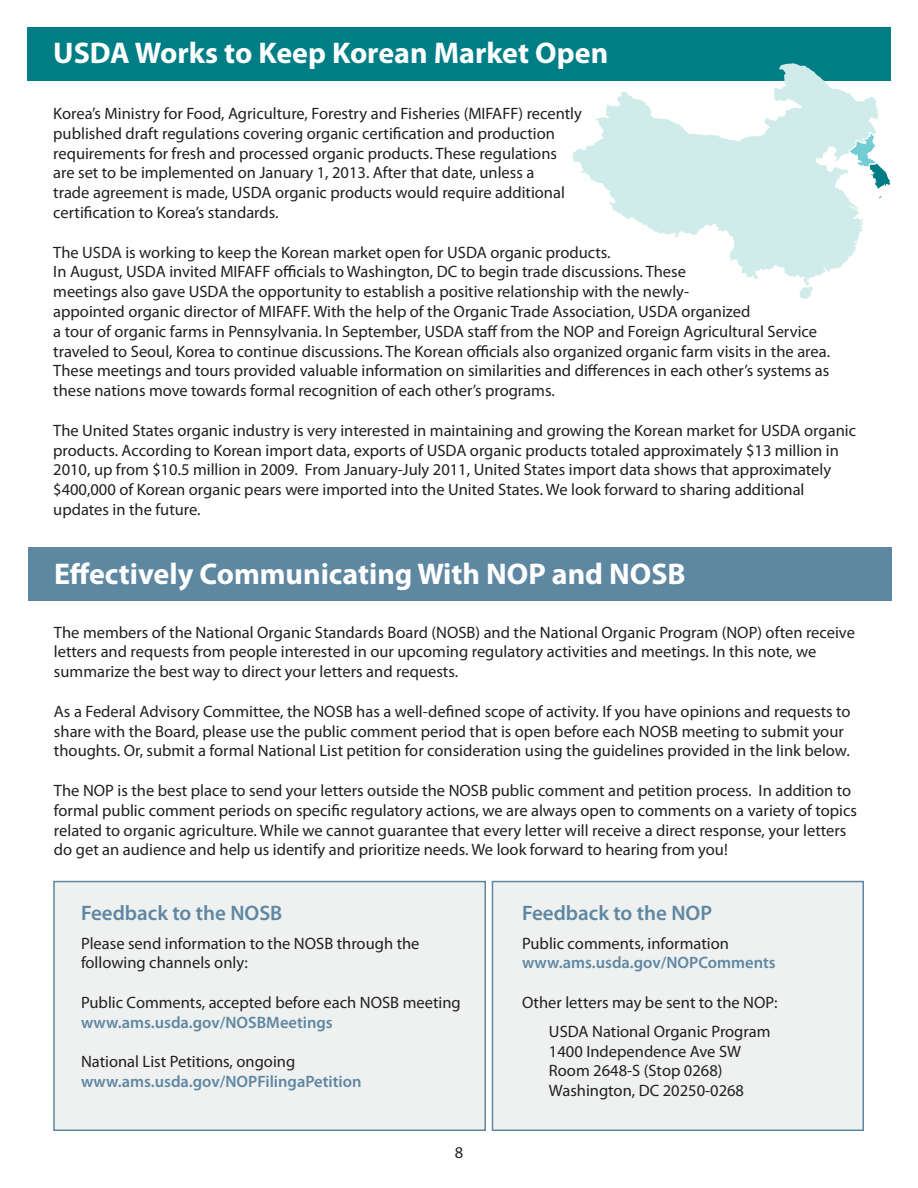
<style>
.page{position:relative;width:918px;height:1188px;background:#fff}
.page>*{position:absolute;margin:0;border:0;box-sizing:border-box;transform-origin:0 0}
.t1{font:700 30px "Myriad Pro";color:#fff}
.t2{font:600 21px "Myriad Pro";color:#5e87a2}
.t3{font:16.5px/19.8px "Myriad Pro";color:#231f20}
.t4{font:600 16.5px "Myriad Pro";color:#5e87a2}
</style>
<div class="page">
<div style="left:28px;top:548px;width:864px;height:54px;background:#5e87a2"></div>
<div style="left:27px;top:27px;width:864px;height:54px;background:#007e86"></div>
<svg style="left:572px;top:63px;width:306px;height:217px;fill:#cfebea"></svg>
<svg style="left:826px;top:269px;width:7px;height:6px"></svg>
<svg style="left:799px;top:268px;width:31px;height:31px"></svg>
<svg style="left:835px;top:129px;width:55px;height:71px"></svg>
<div style="left:53px;top:881px;width:433px;height:250px;background:#eff0f0;border:2px solid #5e87a2"></div>
<div style="left:492px;top:881px;width:372px;height:250px;background:#eff0f0;border:2px solid #5e87a2"></div>
<h1 class="t1" style="left:53px;top:33px;width:556px">USDA Works to Keep Korean Market Open</h1>
<p class="t3" style="left:53px;top:103px;width:530px">Korea’s Ministry for Food, Agriculture, Forestry and Fisheries (MIFAFF) recently published draft regulations covering organic certification and production requirements for fresh and processed organic products. These regulations are set to be implemented on January 1, 2013. After that date, unless a<br>trade agreement is made, USDA organic products would require additional certification to Korea’s standards.</p>
<p class="t3" style="left:53px;top:242px;width:778px">The USDA is working to keep the Korean market open for USDA organic products.<br>In August, USDA invited MIFAFF officials to Washington, DC to begin trade discussions. These<br>meetings also gave USDA the opportunity to establish a positive relationship with the newly-<br>appointed organic director of MIFAFF. With the help of the Organic Trade Association, USDA organized<br>a tour of organic farms in Pennsylvania. In September, USDA staff from the NOP and Foreign Agricultural Service traveled to Seoul, Korea to continue discussions. The Korean officials also organized organic farm visits in the area.<br>These meetings and tours provided valuable information on similarities and differences in each other’s systems as these nations move towards formal recognition of each other’s programs.</p>
<p class="t3" style="left:53px;top:420px;width:804px">The United States organic industry is very interested in maintaining and growing the Korean market for USDA organic products. According to Korean import data, exports of USDA organic products totaled approximately $13 million in 2010, up from $10.5 million in 2009. From January-July 2011, United States import data shows that approximately $400,000 of Korean organic pears were imported into the United States. We look forward to sharing additional updates in the future.</p>
<h1 class="t1" style="left:54px;top:554px;width:633px">Effectively Communicating With NOP and NOSB</h1>
<p class="t3" style="left:54px;top:622px;width:802px">The members of the National Organic Standards Board (NOSB) and the National Organic Program (NOP) often receive letters and requests from people interested in our upcoming regulatory activities and meetings. In this note, we summarize the best way to direct your letters and requests.</p>
<p class="t3" style="left:54px;top:701px;width:798px">As a Federal Advisory Committee, the NOSB has a well-defined scope of activity. If you have opinions and requests to share with the Board, please use the public comment period that is open before each NOSB meeting to submit your thoughts. Or, submit a formal National List petition for consideration using the guidelines provided in the link below.</p>
<p class="t3" style="left:54px;top:780px;width:805px">The NOP is the best place to send your letters outside the NOSB public comment and petition process. In addition to formal public comment periods on specific regulatory actions, we are always open to comments on a variety of topics related to organic agriculture. While we cannot guarantee that every letter will receive a direct response, your letters do get an audience and help us identify and prioritize needs. We look forward to hearing from you!</p>
<p class="t2" style="left:81px;top:899px;width:203px">Feedback to the NOSB</p>
<p class="t3" style="left:81px;top:933px;width:340px">Please send information to the NOSB through the following channels only:</p>
<p class="t3" style="left:81px;top:992px;width:381px">Public Comments, accepted before each NOSB meeting</p>
<p class="t4" style="left:81px;top:1012px;width:253px">www.ams.usda.gov/NOSBMeetings</p>
<p class="t3" style="left:81px;top:1052px;width:216px">National List Petitions, ongoing</p>
<p class="t4" style="left:81px;top:1071px;width:282px">www.ams.usda.gov/NOPFilingaPetition</p>
<p class="t3" style="left:455px;top:1143px;width:10px">8</p>
<p class="t2" style="left:522px;top:899px;width:192px">Feedback to the NOP</p>
<p class="t3" style="left:522px;top:933px;width:208px">Public comments, information</p>
<p class="t4" style="left:522px;top:952px;width:255px">www.ams.usda.gov/NOPComments</p>
<p class="t3" style="left:549px;top:988px;width:230px;line-height:28.8px;text-indent:-27px">Other letters may be sent to the NOP:<br>USDA National Organic Program</p>
<p class="t3" style="left:549px;top:1041px;width:197px">1400 Independence Ave SW<br>Room 2648-S (Stop 0268)<br>Washington, DC 20250-0268</p>
</div>
